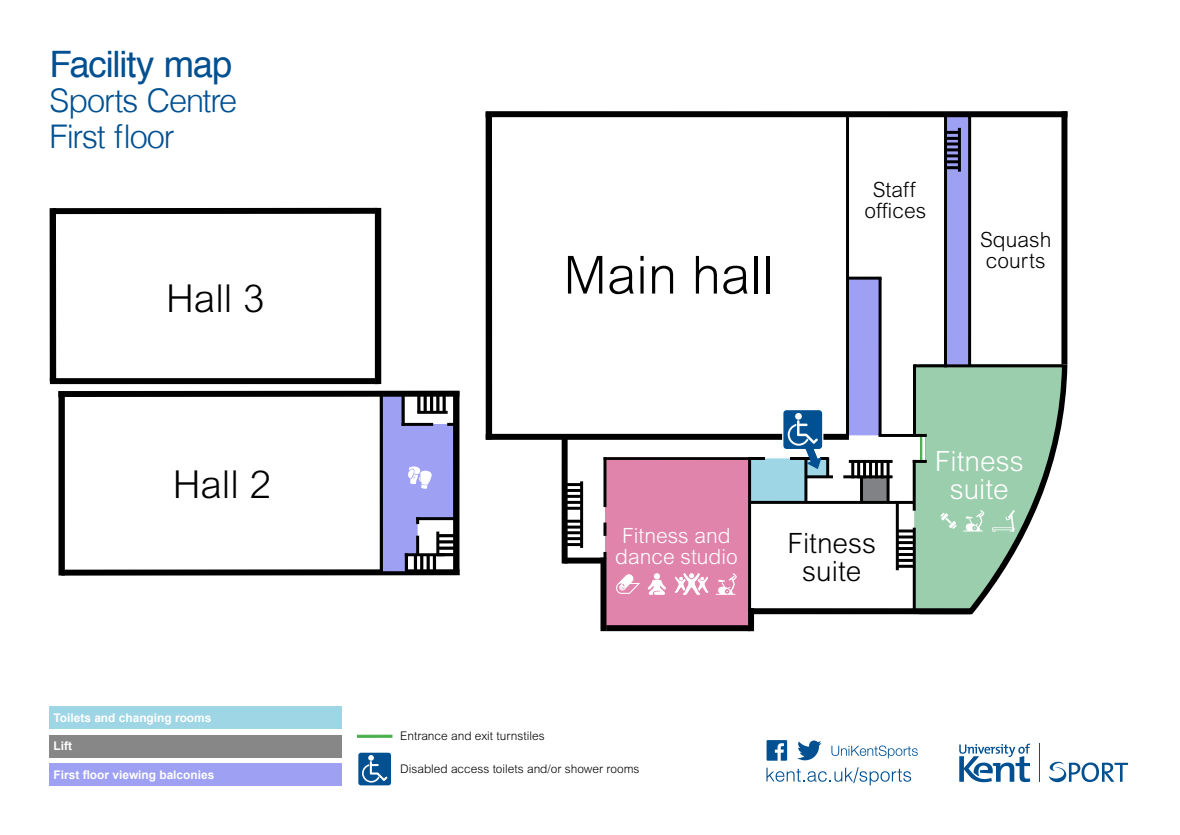
<style>
.page{position:relative;width:1180px;height:835px;background:#fff}
.page>*{position:absolute;margin:0;border:0;box-sizing:border-box;transform-origin:0 0}
.t1{font:300 52.5px "Arial";color:#000}
.t2{font:300 38.5px "Arial";color:#000}
.t3{font:36.4px "Helvetica";letter-spacing:-.035em;color:#005092}
.t4{font:300 32.55px/36.8px "Helvetica";letter-spacing:-.04em;color:#005092}
.t5{font:300 28px/28px "Arial";color:#fff;text-align:center}
.t6{font:300 28px/28px "Arial";color:#000;text-align:center}
.t7{font:300 21px/21px "Arial";color:#000}
.t8{font:300 21px/21px "Arial";color:#fff;text-align:center}
.t9{font:300 11.9px "Arial";color:#000}
.t10{font:700 11.9px "Arial";color:#fff}
</style>
<div class="page">
<svg style="left:831px;top:745px;width:86px;height:13px"></svg>
<svg style="left:797px;top:740px;width:24px;height:20px"></svg>
<svg style="left:766px;top:740px;width:21px;height:20px"></svg>
<svg style="left:766px;top:767px;width:145px;height:18px"></svg>
<div style="left:357px;top:734px;width:35px;height:3px;border:1px solid #47ae4c"></div>
<svg style="left:357px;top:751px;width:35px;height:35px"></svg>
<div style="left:358px;top:752px;width:33px;height:33px;background:#005092;border-radius:3px"></div>
<svg style="left:362px;top:755px;width:26px;height:27px"></svg>
<div style="left:50px;top:734px;width:292px;height:23px;background:#878787"></div>
<div style="left:50px;top:763px;width:292px;height:22px;background:#9ea0f4"></div>
<div style="left:50px;top:706px;width:292px;height:22px;background:#9ed6e6"></div>
<svg style="left:485px;top:117px;width:7px;height:322px;background:#191919"></svg>
<div style="left:375px;top:208px;width:6px;height:176px;background:#000"></div>
<svg style="left:50px;top:208px;width:325px;height:176px"></svg>
<div style="left:945px;top:114px;width:24px;height:251px;background:#9ea0f4"></div>
<div style="left:847px;top:279px;width:33px;height:156px;background:#9ea0f4"></div>
<div style="left:805px;top:458px;width:22px;height:18px;background:#9ed6e6"></div>
<div style="left:861px;top:476px;width:27px;height:26px;background:#818285"></div>
<div style="left:749px;top:458px;width:57px;height:44px;background:#9ed6e6"></div>
<div style="left:605px;top:457px;width:144px;height:171px;background:#e084ac"></div>
<div style="left:485px;top:111px;width:582px;height:6px;background:#000"></div>
<div style="left:1061px;top:111px;width:6px;height:253px;background:#000"></div>
<hr style="left:944px;top:117px;width:3px;height:250px;background:#000">
<div style="left:749px;top:608px;width:221px;height:6px;background:#000"></div>
<hr style="left:749px;top:501px;width:165px;height:3px;background:#000">
<hr style="left:748px;top:457px;width:3px;height:154px;background:#000">
<div style="left:606px;top:625px;width:143px;height:6px;background:#000"></div>
<hr style="left:603px;top:457px;width:3px;height:50px;background:#000">
<div style="left:564px;top:557px;width:41px;height:6px;background:#000"></div>
<div style="left:561px;top:435px;width:6px;height:128px;background:#000"></div>
<hr style="left:804px;top:457px;width:3px;height:44px;background:#000">
<div style="left:600px;top:557px;width:6px;height:74px;background:#000"></div>
<div style="left:748px;top:608px;width:6px;height:23px;background:#000"></div>
<hr style="left:968px;top:115px;width:3px;height:250px;background:#000">
<hr style="left:878px;top:278px;width:3px;height:157px;background:#000">
<hr style="left:847px;top:276px;width:34px;height:3px;background:#000">
<svg style="left:603px;top:522px;width:3px;height:13px"></svg>
<svg style="left:603px;top:552px;width:3px;height:6px"></svg>
<hr style="left:580px;top:481px;width:3px;height:67px;background:#000">
<hr style="left:565px;top:483px;width:16px;height:3px;background:#000">
<hr style="left:565px;top:489px;width:16px;height:3px;background:#000">
<hr style="left:565px;top:531px;width:16px;height:3px;background:#000">
<hr style="left:565px;top:537px;width:16px;height:3px;background:#000">
<hr style="left:565px;top:543px;width:16px;height:3px;background:#000">
<svg style="left:567px;top:495px;width:14px;height:8px"></svg>
<hr style="left:565px;top:506px;width:16px;height:3px;background:#000">
<hr style="left:565px;top:519px;width:17px;height:3px;background:#000">
<hr style="left:565px;top:525px;width:17px;height:3px;background:#000">
<hr style="left:849px;top:460px;width:43px;height:3px;background:#000">
<hr style="left:851px;top:461px;width:3px;height:17px;background:#000">
<hr style="left:857px;top:461px;width:3px;height:17px;background:#000">
<hr style="left:863px;top:461px;width:3px;height:17px;background:#000">
<hr style="left:869px;top:461px;width:3px;height:17px;background:#000">
<hr style="left:875px;top:461px;width:3px;height:17px;background:#000">
<hr style="left:843px;top:475px;width:49px;height:3px;background:#000">
<hr style="left:880px;top:461px;width:3px;height:17px;background:#000">
<hr style="left:886px;top:461px;width:3px;height:17px;background:#000">
<hr style="left:886px;top:476px;width:3px;height:26px;background:#000">
<hr style="left:860px;top:476px;width:3px;height:26px;background:#000">
<hr style="left:945px;top:166px;width:14px;height:3px;background:#000">
<hr style="left:945px;top:160px;width:14px;height:3px;background:#000">
<hr style="left:945px;top:154px;width:14px;height:3px;background:#000">
<hr style="left:945px;top:148px;width:14px;height:3px;background:#000">
<hr style="left:945px;top:142px;width:14px;height:3px;background:#000">
<hr style="left:958px;top:128px;width:3px;height:44px;background:#000">
<hr style="left:945px;top:137px;width:14px;height:3px;background:#000">
<hr style="left:945px;top:131px;width:14px;height:3px;background:#000">
<hr style="left:896px;top:502px;width:3px;height:68px;background:#000">
<hr style="left:826px;top:457px;width:3px;height:19px;background:#000">
<hr style="left:806px;top:475px;width:27px;height:3px;background:#000">
<div style="left:486px;top:434px;width:363px;height:5px;background:#000"></div>
<hr style="left:748px;top:457px;width:17px;height:3px;background:#000">
<hr style="left:603px;top:457px;width:148px;height:3px;background:#000">
<hr style="left:878px;top:434px;width:48px;height:3px;background:#000">
<div style="left:782px;top:409px;width:41px;height:41px;background:#fff;border-radius:4px"></div>
<div style="left:783px;top:410px;width:39px;height:39px;background:#005092;border-radius:3px"></div>
<div style="left:795px;top:413px;width:7px;height:6px;background:#fff;border-radius:50%"></div>
<svg style="left:787px;top:419px;width:41px;height:50px"></svg>
<hr style="left:846px;top:114px;width:3px;height:322px;background:#000">
<svg style="left:58px;top:390px;width:401px;height:185px"></svg>
<svg style="left:616px;top:574px;width:24px;height:19px"></svg>
<svg style="left:647px;top:573px;width:19px;height:21px"></svg>
<svg style="left:716px;top:573px;width:21px;height:21px"></svg>
<svg style="left:675px;top:573px;width:33px;height:22px"></svg>
<svg style="left:897px;top:364px;width:170px;height:250px"></svg>
<svg style="left:959px;top:743px;width:71px;height:39px"></svg>
<svg style="left:1048px;top:761px;width:80px;height:21px"></svg>
<hr style="left:1039px;top:743px;width:1px;height:38px;background:#005092">
<h3 class="t3" style="left:50px;top:36px;width:184px">Facility map</h3>
<h3 class="t4" style="left:50px;top:80px;width:189px">Sports Centre<br>First floor</h3>
<h2 class="t2" style="left:166px;top:277px;width:100px">Hall 3</h2>
<h2 class="t2" style="left:173px;top:462px;width:100px">Hall 2</h2>
<p class="t10" style="left:54px;top:709px;width:159px">Toilets and changing rooms</p>
<p class="t10" style="left:54px;top:738px;width:20px">Lift</p>
<p class="t10" style="left:54px;top:766px;width:162px">First floor viewing balconies</p>
<h1 class="t1" style="left:563px;top:245px;width:212px">Main hall</h1>
<h3 class="t7" style="left:864px;top:179px;width:63px;text-align:center">Staff offices</h3>
<h3 class="t7" style="left:980px;top:229px;width:73px">Squash courts</h3>
<h3 class="t8" style="left:615px;top:524px;width:124px">Fitness and dance studio</h3>
<h3 class="t6" style="left:787px;top:529px;width:90px">Fitness suite</h3>
<p class="t9" style="left:400px;top:729px;width:146px">Entrance and exit turnstiles</p>
<p class="t9" style="left:400px;top:761px;width:241px">Disabled access toilets and/or shower rooms</p>
<h3 class="t5" style="left:935px;top:447px;width:90px">Fitness suite</h3>
</div>
